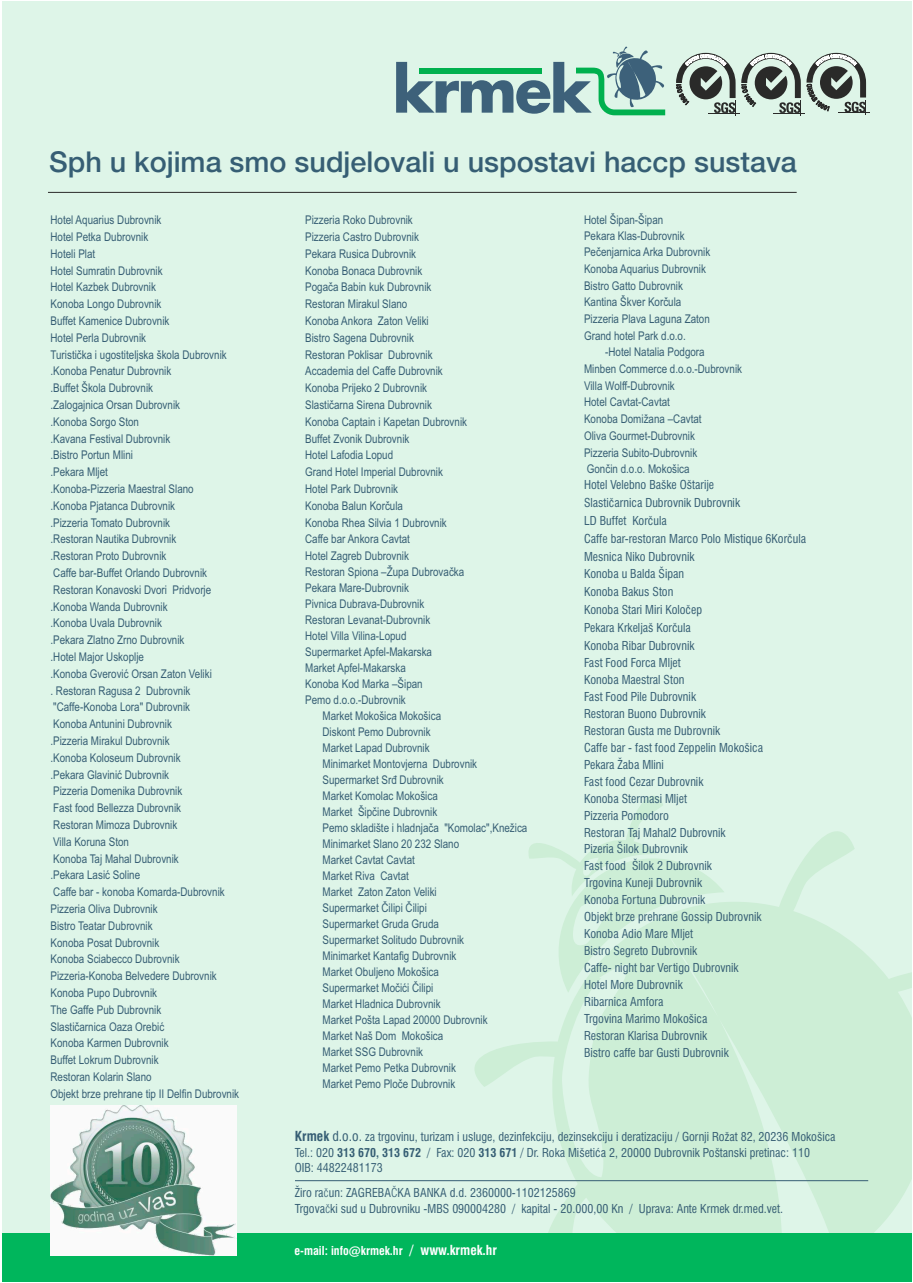
<style>
.page{position:relative;width:913px;height:1283px;background:#fff}
.page>*{position:absolute;margin:0;border:0;box-sizing:border-box;transform-origin:0 0}
.t1{font:500 28.8px "Helvetica Neue LT Pro";color:#365e74}
.t2{font:12px/16.8px "Arial Narrow";color:#365e74}
.t3{font:condensed 12px/17.2px "Swiss 721 BT";color:#365e74}
.t4{font:700 condensed 12px "Swiss 721 BT";color:#fefefe}
.s1{font-weight:700;font-size:13.5px}
.s2{font-size:13.5px}
.s3{font-weight:700}
.s4{font-family:"Swiss 721 Light Condensed BT";font-stretch:normal}
</style>
<div class="page">
<div style="left:2px;top:2px;width:909px;height:1279px;background:#def5e8"></div>
<svg style="left:449px;top:796px;width:462px;height:437px;fill:#cdeed6"></svg>
<div style="left:2px;top:1233px;width:909px;height:48px;background:#00b65c"></div>
<img style="left:50px;top:1106px;width:187px;height:149px">
<hr style="left:295px;top:1180px;width:573px;height:1px;background:#365e74">
<hr style="left:48px;top:192px;width:749px;height:1px;background:#2a2a29">
<svg style="left:396px;top:46px;width:270px;height:69px"></svg>
<hr style="left:838px;top:112px;width:32px;height:1px;background:#2a2a29">
<svg style="left:676px;top:53px;width:191px;height:62px"></svg>
<h1 class="t1" style="left:49px;top:152px;width:749px">Sph u kojima smo sudjelovali u uspostavi haccp sustava</h1>
<p class="t2" style="left:50px;top:213px;width:190px">Hotel Aquarius Dubrovnik<br>Hotel Petka Dubrovnik<br>Hoteli Plat<br>Hotel Sumratin Dubrovnik<br>Hotel Kazbek Dubrovnik<br>Konoba Longo Dubrovnik<br>Buffet Kamenice Dubrovnik<br>Hotel Perla Dubrovnik<br>Turistička i ugostiteljska škola Dubrovnik .Konoba Penatur Dubrovnik<br>.Buffet Škola Dubrovnik<br>.Zalogajnica Orsan Dubrovnik<br>.Konoba Sorgo Ston<br>.Kavana Festival Dubrovnik<br>.Bistro Portun Mlini<br>.Pekara Mljet<br>.Konoba-Pizzeria Maestral Slano<br>.Konoba Pjatanca Dubrovnik<br>.Pizzeria Tomato Dubrovnik<br>.Restoran Nautika Dubrovnik<br>.Restoran Proto Dubrovnik<br>Caffe bar-Buffet Orlando Dubrovnik<br>Restoran Konavoski Dvori Pridvorje .Konoba Wanda Dubrovnik<br>.Konoba Uvala Dubrovnik<br>.Pekara Zlatno Zrno Dubrovnik<br>.Hotel Major Uskoplje<br>.Konoba Gverović Orsan Zaton Veliki<br>. Restoran Ragusa 2 Dubrovnik "Caffe-Konoba Lora" Dubrovnik<br>Konoba Antunini Dubrovnik<br>.Pizzeria Mirakul Dubrovnik<br>.Konoba Koloseum Dubrovnik<br>.Pekara Glavinić Dubrovnik<br>Pizzeria Domenika Dubrovnik<br>Fast food Bellezza Dubrovnik<br>Restoran Mimoza Dubrovnik<br>Villa Koruna Ston<br>Konoba Taj Mahal Dubrovnik<br>.Pekara Lasić Soline<br>Caffe bar - konoba Komarda-Dubrovnik<br>Pizzeria Oliva Dubrovnik<br>Bistro Teatar Dubrovnik<br>Konoba Posat Dubrovnik<br>Konoba Sciabecco Dubrovnik<br>Pizzeria-Konoba Belvedere Dubrovnik<br>Konoba Pupo Dubrovnik<br>The Gaffe Pub Dubrovnik<br>Slastičarnica Oaza Orebić<br>Konoba Karmen Dubrovnik<br>Buffet Lokrum Dubrovnik<br>Restoran Kolarin Slano<br>Objekt brze prehrane tip II Delfin Dubrovnik</p>
<p class="t2" style="left:305px;top:213px;width:109px">Pizzeria Roko Dubrovnik</p>
<p class="t2" style="left:584px;top:213px;width:128px">Hotel Šipan-Šipan<br>Pekara Klas-Dubrovnik<br>Pečenjarnica Arka Dubrovnik<br>Konoba Aquarius Dubrovnik<br>Bistro Gatto Dubrovnik<br>Kantina Škver Korčula<br>Pizzeria Plava Laguna Zaton<br>Grand hotel Park d.o.o.</p>
<p class="t2" style="left:584px;top:345px;width:160px;text-indent:21px">-Hotel Natalia Podgora<br>Minben Commerce d.o.o.-Dubrovnik<br>Villa Wolff-Dubrovnik<br>Hotel Cavtat-Cavtat<br>Konoba Domižana –Cavtat<br>Oliva Gourmet-Dubrovnik<br>Pizzeria Subito-Dubrovnik<br>Gončin d.o.o. Mokošica</p>
<p class="t3" style="left:584px;top:478px;width:223px">Hotel Velebno Baške Oštarije<br>Slastičarnica Dubrovnik Dubrovnik<br>LD Buffet Korčula<br>Caffe bar-restoran Marco Polo Mistique 6Korčula<br>Mesnica Niko Dubrovnik<br>Konoba u Balda Šipan<br>Konoba Bakus Ston<br>Konoba Stari Miri Koločep<br>Pekara Krkeljaš Korčula<br>Konoba Ribar Dubrovnik<br>Fast Food Forca Mljet<br>Konoba Maestral Ston<br>Fast Food Pile Dubrovnik<br>Restoran Buono Dubrovnik<br>Restoran Gusta me Dubrovnik<br>Caffe bar - fast food Zeppelin Mokošica<br>Pekara Žaba Mlini<br>Fast food Cezar Dubrovnik<br>Konoba Stermasi Mljet<br>Pizzeria Pomodoro<br>Restoran Taj Mahal2 Dubrovnik<br>Pizeria Šilok Dubrovnik<br>Fast food Šilok 2 Dubrovnik<br>Trgovina Kuneji Dubrovnik<br>Konoba Fortuna Dubrovnik<br>Objekt brze prehrane Gossip Dubrovnik<br>Konoba Adio Mare Mljet<br>Bistro Segreto Dubrovnik<br>Caffe- night bar Vertigo Dubrovnik<br>Hotel More Dubrovnik<br>Ribarnica Amfora<br>Trgovina Marimo Mokošica<br>Restoran Klarisa Dubrovnik<br>Bistro caffe bar Gusti Dubrovnik</p>
<p class="t2" style="left:305px;top:229px;width:115px">Pizzeria Castro Dubrovnik</p>
<p class="t2" style="left:305px;top:246px;width:113px">Pekara Rusica Dubrovnik</p>
<p class="t2" style="left:305px;top:263px;width:119px">Konoba Bonaca Dubrovnik</p>
<p class="t2" style="left:305px;top:280px;width:128px">Pogača Babin kuk Dubrovnik</p>
<p class="t2" style="left:305px;top:297px;width:104px">Restoran Mirakul Slano</p>
<p class="t2" style="left:305px;top:313px;width:125px">Konoba Ankora Zaton Veliki</p>
<p class="t2" style="left:305px;top:330px;width:110px">Bistro Sagena Dubrovnik</p>
<p class="t2" style="left:305px;top:347px;width:129px">Restoran Poklisar Dubrovnik</p>
<p class="t2" style="left:305px;top:364px;width:139px">Accademia del Caffe Dubrovnik</p>
<p class="t2" style="left:305px;top:381px;width:123px">Konoba Prijeko 2 Dubrovnik</p>
<p class="t2" style="left:305px;top:397px;width:128px">Slastičarna Sirena Dubrovnik</p>
<p class="t2" style="left:305px;top:414px;width:163px">Konoba Captain i Kapetan Dubrovnik</p>
<p class="t2" style="left:305px;top:431px;width:106px">Buffet Zvonik Dubrovnik</p>
<p class="t2" style="left:305px;top:448px;width:90px">Hotel Lafodia Lopud</p>
<p class="t2" style="left:305px;top:465px;width:139px">Grand Hotel Imperial Dubrovnik</p>
<p class="t2" style="left:305px;top:481px;width:94px">Hotel Park Dubrovnik</p>
<p class="t2" style="left:305px;top:498px;width:99px">Konoba Balun Korčula</p>
<p class="t2" style="left:305px;top:515px;width:143px">Konoba Rhea Silvia 1 Dubrovnik</p>
<p class="t2" style="left:305px;top:532px;width:106px">Caffe bar Ankora Cavtat</p>
<p class="t2" style="left:305px;top:549px;width:105px">Hotel Zagreb Dubrovnik</p>
<p class="t2" style="left:305px;top:565px;width:161px">Restoran Spiona –Župa Dubrovačka</p>
<p class="t2" style="left:305px;top:581px;width:105px">Pekara Mare-Dubrovnik</p>
<p class="t2" style="left:305px;top:597px;width:121px">Pivnica Dubrava-Dubrovnik</p>
<p class="t2" style="left:305px;top:613px;width:127px">Restoran Levanat-Dubrovnik</p>
<p class="t2" style="left:305px;top:629px;width:103px">Hotel Villa Vilina-Lopud</p>
<p class="t2" style="left:305px;top:644px;width:128px">Supermarket Apfel-Makarska</p>
<p class="t2" style="left:305px;top:660px;width:102px">Market Apfel-Makarska</p>
<p class="t2" style="left:305px;top:676px;width:119px">Konoba Kod Marka –Šipan</p>
<p class="t2" style="left:305px;top:692px;width:102px">Pemo d.o.o.-Dubrovnik</p>
<p class="t2" style="left:322px;top:708px;width:120px">Market Mokošica Mokošica</p>
<p class="t2" style="left:322px;top:724px;width:110px">Diskont Pemo Dubrovnik</p>
<p class="t2" style="left:322px;top:740px;width:109px">Market Lapad Dubrovnik</p>
<p class="t2" style="left:322px;top:756px;width:156px">Minimarket Montovjerna Dubrovnik</p>
<p class="t2" style="left:322px;top:772px;width:123px">Supermarket Srđ Dubrovnik</p>
<p class="t2" style="left:322px;top:788px;width:117px">Market Komolac Mokošica</p>
<p class="t2" style="left:322px;top:804px;width:116px">Market Šipčine Dubrovnik</p>
<p class="t2" style="left:322px;top:820px;width:206px">Pemo skladište i hladnjača "Komolac",Knežica</p>
<p class="t2" style="left:322px;top:836px;width:138px">Minimarket Slano 20 232 Slano</p>
<p class="t2" style="left:322px;top:852px;width:94px">Market Cavtat Cavtat</p>
<p class="t2" style="left:322px;top:868px;width:88px">Market Riva Cavtat</p>
<p class="t2" style="left:322px;top:884px;width:116px">Market Zaton Zaton Veliki</p>
<p class="t2" style="left:322px;top:900px;width:106px">Supermarket Čilipi Čilipi</p>
<p class="t2" style="left:322px;top:916px;width:118px">Supermarket Gruda Gruda</p>
<p class="t2" style="left:322px;top:932px;width:143px">Supermarket Solitudo Dubrovnik</p>
<p class="t2" style="left:322px;top:948px;width:135px">Minimarket Kantafig Dubrovnik</p>
<p class="t2" style="left:322px;top:964px;width:118px">Market Obuljeno Mokošica</p>
<p class="t2" style="left:322px;top:980px;width:112px">Supermarket Močići Čilipi</p>
<p class="t2" style="left:322px;top:996px;width:120px">Market Hladnica Dubrovnik</p>
<p class="t2" style="left:322px;top:1012px;width:167px">Market Pošta Lapad 20000 Dubrovnik</p>
<p class="t2" style="left:322px;top:1028px;width:122px">Market Naš Dom Mokošica</p>
<p class="t2" style="left:322px;top:1044px;width:102px">Market SSG Dubrovnik</p>
<p class="t2" style="left:322px;top:1060px;width:135px">Market Pemo Petka Dubrovnik</p>
<p class="t2" style="left:322px;top:1076px;width:134px">Market Pemo Ploče Dubrovnik</p>
<p class="t3" style="left:295px;top:1129px;width:542px;line-height:15.9px"><span class="s1">Krmek</span> <span class="s2">d.o.o.</span> za trgovinu, turizam i usluge, dezinfekciju, dezinsekciju i deratizaciju / Gornji Rožat 82, 20236 Mokošica<br>Tel.: 020 <span class="s3">313 670, 313 672</span> / Fax: 020 <span class="s3">313 671</span> / Dr. Roka Mišetića 2, 20000 Dubrovnik Poštanski pretinac: 110<br>OIB: 44822481173</p>
<p class="t3" style="left:295px;top:1186px;width:490px;line-height:15.8px">Žiro ra<span class="s4">č</span>un: ZAGREBA<span class="s4">Č</span>KA BANKA d.d. 2360000-1102125869<br>Trgova<span class="s4">č</span>ki sud u Dubrovniku -MBS 090004280 / kapital - 20.000,00 Kn / Uprava: Ante Krmek dr.med.vet.</p>
<p class="t4" style="left:294px;top:1246px;width:204px">e-mail: info@krmek.hr <span class="s2">/ www.krmek.hr</span></p>
</div>
